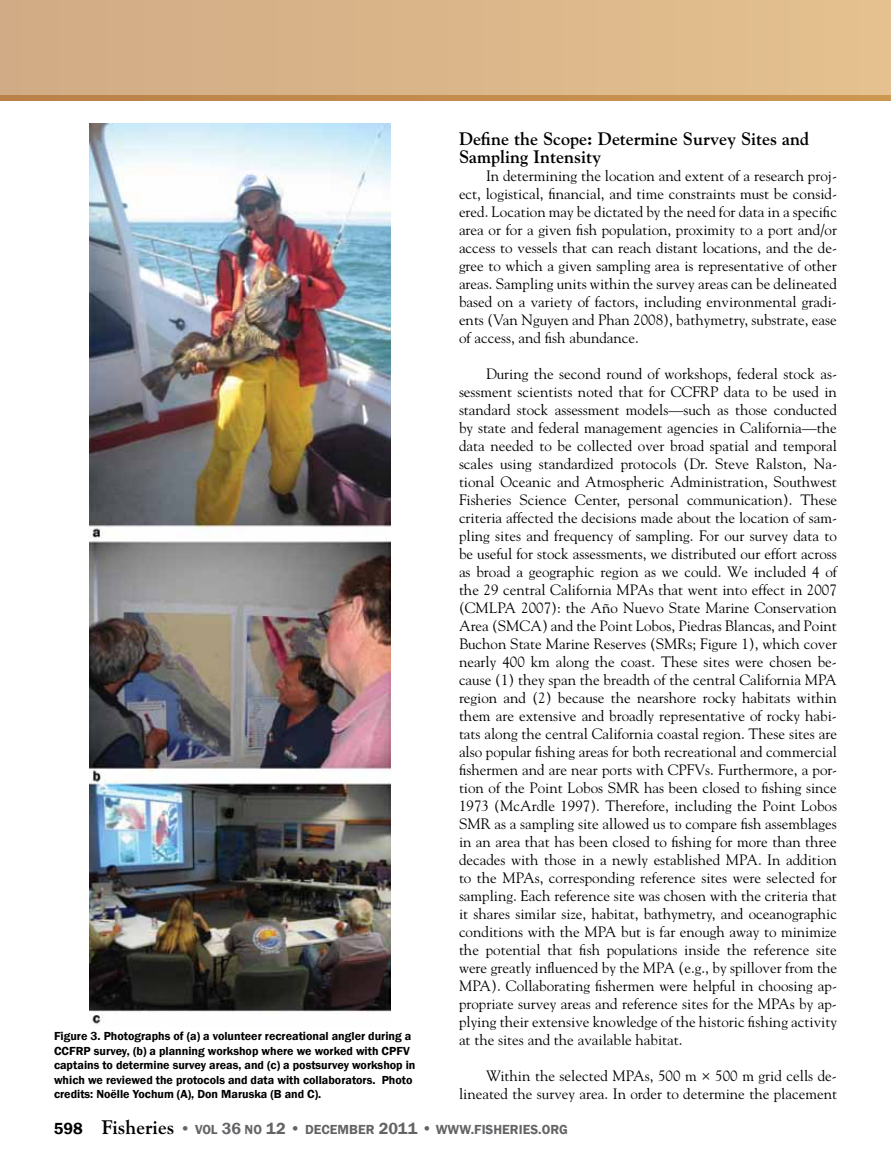
<style>
.page{position:relative;width:891px;height:1175px;background:#fff}
.page>*{position:absolute;margin:0;border:0;box-sizing:border-box;transform-origin:0 0}
.t1{font:700 18px/18px "Goudy";color:#000}
.t2{font:15px/18px "Goudy";color:#000;text-align:justify}
.t3{font:600 13.5px "Franklin Gothic";color:#636466}
.t4{font:600 12px/14.4px "Franklin Gothic";color:#000}
.s1{font-size:16.5px;color:#000}
.s2{font-family:"Goudy";font-weight:700;font-size:19.5px;color:#000}
.s3{font-size:16.5px}
</style>
<div class="page">
<div style="left:0;top:0;width:891px;height:100px;background:#dab58a"></div>
<img style="left:90px;top:124px;width:300px;height:900px">
<p class="t4" style="left:54px;top:1029px;width:363px">Figure 3. Photographs of (a) a volunteer recreational angler during a CCFRP survey, (b) a planning workshop where we worked with CPFV captains to determine survey areas, and (c) a postsurvey workshop in which we reviewed the protocols and data with collaborators. Photo credits: Noëlle Yochum (A), Don Maruska (B and C).</p>
<p class="t1" style="left:459px;top:129px;width:352px">Define the Scope: Determine Survey Sites and<br>Sampling Intensity</p>
<p class="t2" style="left:459px;top:166px;width:380px;text-indent:27px">In determining the location and extent of a research proj&shy;ect, logistical, financial, and time constraints must be consid&shy;ered. Location may be dictated by the need for data in a specific area or for a given fish population, proximity to a port and/or access to vessels that can reach distant locations, and the de&shy;gree to which a given sampling area is representative of other areas. Sampling units within the survey areas can be delineated based on a variety of factors, including environmental gradi&shy;ents (Van Nguyen and Phan 2008), bathymetry, substrate, ease of access, and fish abundance.</p>
<p class="t2" style="left:459px;top:364px;width:380px;text-indent:27px">During the second round of workshops, federal stock as&shy;sessment scientists noted that for CCFRP data to be used in standard stock assessment models—such as those conducted by state and federal management agencies in California—the data needed to be collected over broad spatial and temporal scales using standardized protocols (Dr. Steve Ralston, Na&shy;tional Oceanic and Atmospheric Administration, Southwest Fisheries Science Center, personal communication). These criteria affected the decisions made about the location of sam&shy;pling sites and frequency of sampling. For our survey data to be useful for stock assessments, we distributed our effort across as broad a geographic region as we could. We included 4 of the 29 central California MPAs that went into effect in 2007 (CMLPA 2007): the Año Nuevo State Marine Conservation Area (SMCA) and the Point Lobos, Piedras Blancas, and Point Buchon State Marine Reserves (SMRs; Figure 1), which cover nearly 400 km along the coast. These sites were chosen be&shy;cause (1) they span the breadth of the central California MPA region and (2) because the nearshore rocky habitats within them are extensive and broadly representative of rocky habi&shy;tats along the central California coastal region. These sites are also popular fishing areas for both recreational and commercial fishermen and are near ports with CPFVs. Furthermore, a por&shy;tion of the Point Lobos SMR has been closed to fishing since 1973 (McArdle 1997). Therefore, including the Point Lobos SMR as a sampling site allowed us to compare fish assemblages in an area that has been closed to fishing for more than three decades with those in a newly established MPA. In addition to the MPAs, corresponding reference sites were selected for sampling. Each reference site was chosen with the criteria that it shares similar size, habitat, bathymetry, and oceanographic conditions with the MPA but is far enough away to minimize the potential that fish populations inside the reference site were greatly influenced by the MPA (e.g., by spillover from the MPA). Collaborating fishermen were helpful in choosing ap&shy;propriate survey areas and reference sites for the MPAs by ap&shy;plying their extensive knowledge of the historic fishing activity at the sites and the available habitat.</p>
<p class="t2" style="left:459px;top:1066px;width:380px;text-align:right">Within the selected MPAs, 500 m × 500 m grid cells de&shy;lineated the survey area. In order to determine the placement</p>
<p class="t3" style="left:54px;top:1121px;width:395px"><span class="s1">598</span> <span class="s2">Fisheries</span> <span class="s3">•</span> Vol <span class="s3">36</span> NO <span class="s3">12 •</span> DECEMBER <span class="s3">2011 •</span> www</p>
<p class="t3" style="left:471px;top:1121px;width:12px">.fisheries</p>
<p class="t3" style="left:538px;top:1121px;width:13px">.org</p>
</div>
